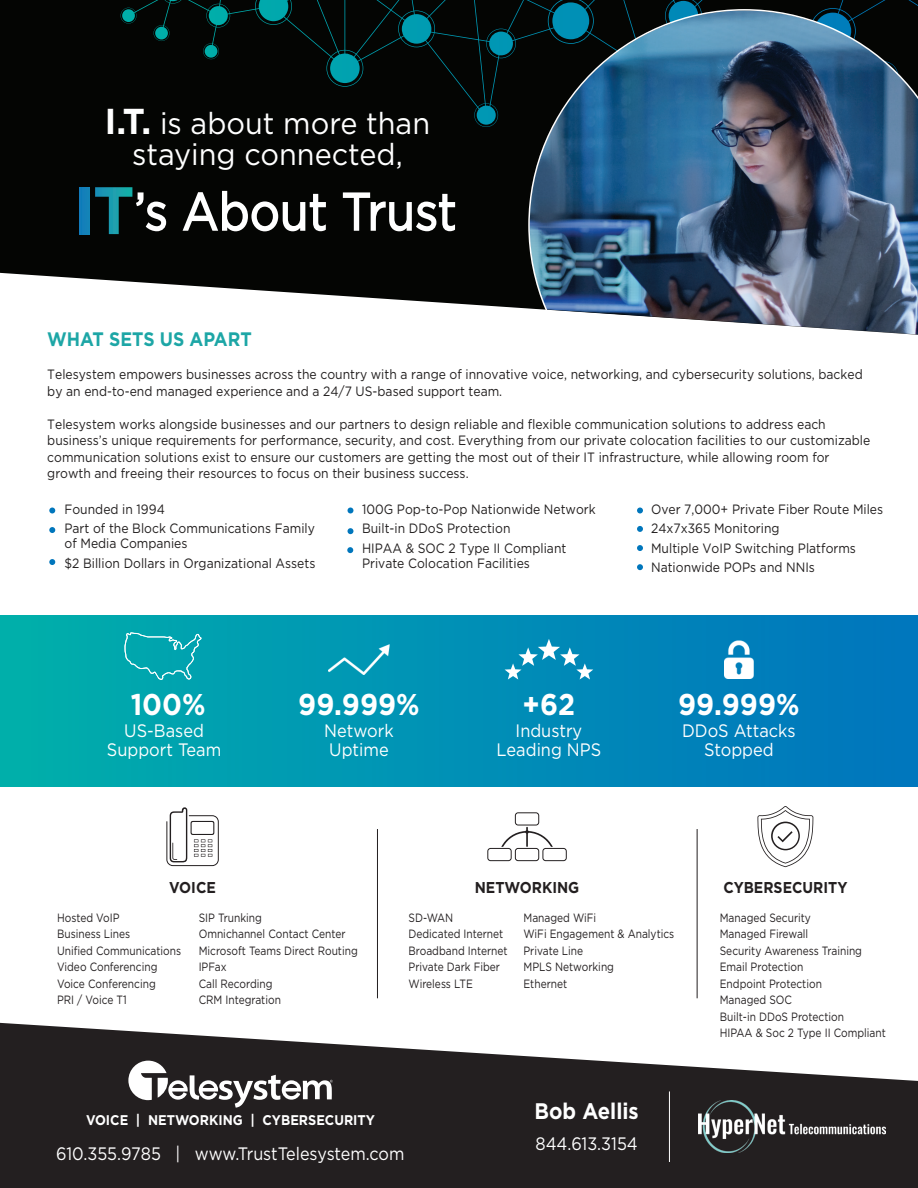
<style>
.page{position:relative;width:918px;height:1188px;background:#fff}
.page>*{position:absolute;margin:0;border:0;box-sizing:border-box;transform-origin:0 0}
.t1{font:30.45px/31.3px "Gotham Pro";color:#fff;text-align:center;scale:.95 1}
.t2{font:700 30px "Gotham Pro";color:#fff;scale:.91 1}
.t3{font:700 22.5px "Gotham Pro";color:#fff;scale:.9 1}
.t4{font:700 19.5px "Gotham Pro";color:#1da6a6;scale:.9 1}
.t5{font:18px/19.2px "Gotham Pro";color:#fff;text-align:center;scale:.91 1}
.t6{font:18px "Gotham Pro";color:#fff;scale:.9 1}
.t7{font:700 15.75px "Gotham Pro";color:#231f20;scale:.9 1}
.t8{font:700 14.1px "Gotham Pro";color:#fff;scale:.91 1}
.t9{font:13.5px/19.5px "Gotham Pro";color:#211e1e;scale:.9 1}
.t10{font:12px/16.5px "Gotham Pro";color:#231f20;scale:.85 1}
.s1{font-weight:700;font-size:36px}
</style>
<div class="page">
<svg style="left:0;top:1023px;width:918px;height:165px;fill:#231f20"></svg>
<div style="left:0;top:0;width:528px;height:275px;background:#040503"></div>
<svg style="left:32px;top:275px;width:496px;height:34px"></svg>
<div style="left:0;top:615px;width:918px;height:171px;background:linear-gradient(to right,#00afab,#0073be)"></div>
<svg style="left:49px;top:508px;width:6px;height:5px"></svg>
<svg style="left:49px;top:527px;width:6px;height:6px"></svg>
<svg style="left:49px;top:559px;width:6px;height:6px"></svg>
<svg style="left:348px;top:508px;width:5px;height:5px"></svg>
<svg style="left:348px;top:528px;width:5px;height:6px"></svg>
<svg style="left:637px;top:508px;width:6px;height:5px"></svg>
<svg style="left:637px;top:526px;width:6px;height:6px"></svg>
<svg style="left:637px;top:545px;width:6px;height:6px"></svg>
<svg style="left:347px;top:547px;width:6px;height:6px"></svg>
<svg style="left:757px;top:806px;width:56px;height:61px"></svg>
<svg style="left:166px;top:807px;width:53px;height:59px"></svg>
<svg style="left:487px;top:812px;width:80px;height:49px"></svg>
<hr style="left:377px;top:829px;width:1px;height:169px;background:#231f20">
<hr style="left:697px;top:829px;width:1px;height:169px;background:#231f20">
<svg style="left:637px;top:564px;width:6px;height:6px"></svg>
<svg style="left:402px;top:0;width:516px;height:91px"></svg>
<svg style="left:128px;top:1061px;width:205px;height:47px"></svg>
<svg style="left:183px;top:191px;width:143px;height:40px"></svg>
<svg style="left:343px;top:192px;width:112px;height:39px"></svg>
<div style="left:80px;top:187px;width:10px;height:47px;background:#1380b9"></div>
<svg style="left:95px;top:187px;width:71px;height:47px"></svg>
<img style="left:528px;top:9px;width:390px;height:326px">
<img style="left:328px;top:644px;width:62px;height:30px">
<img style="left:724px;top:640px;width:29px;height:38px">
<svg style="left:505px;top:639px;width:88px;height:41px"></svg>
<svg style="left:125px;top:632px;width:77px;height:48px"></svg>
<hr style="left:669px;top:1091px;width:1px;height:71px;background:#fff">
<img style="left:698px;top:1101px;width:188px;height:52px">
<div style="left:757px;top:1138px;width:134px;height:16px;background:#231f20"></div>
<h1 class="t1" style="left:105px;top:107px;width:344px"><span class="s1">I.T.</span> is about more than staying connected,</h1>
<h3 class="t4" style="left:47px;top:328px;width:229px">WHAT SETS US APART</h3>
<p class="t9" style="left:47px;top:366px;width:908px;line-height:16.5px">Telesystem empowers businesses across the country with a range of innovative voice, networking, and cybersecurity solutions, backed by an end-to-end managed experience and a 24/7 US-based support team.</p>
<p class="t9" style="left:47px;top:416px;width:916px;line-height:16.5px">Telesystem works alongside businesses and our partners to design reliable and flexible communication solutions to address each business’s unique requirements for performance, security, and cost. Everything from our private colocation facilities to our customizable communication solutions exist to ensure our customers are getting the most out of their IT infrastructure, while allowing room for growth and freeing their resources to focus on their business success.</p>
<p class="t9" style="left:65px;top:499px;width:280px">Founded in 1994<br>Part of the Block Communications Family</p>
<p class="t9" style="left:65px;top:534px;width:280px">of Media Companies<br>$2 Billion Dollars in Organizational Assets</p>
<p class="t9" style="left:362px;top:499px;width:261px">100G Pop-to-Pop Nationwide Network<br>Built-in DDoS Protection<br>HIPAA &amp; SOC 2 Type II Compliant</p>
<p class="t9" style="left:362px;top:553px;width:188px">Private Colocation Facilities</p>
<p class="t9" style="left:651px;top:499px;width:259px">Over 7,000+ Private Fiber Route Miles<br>24x7x365 Monitoring<br>Multiple VoIP Switching Platforms<br>Nationwide POPs and NNIs</p>
<h2 class="t2" style="left:131px;top:687px;width:84px">100%</h2>
<h2 class="t2" style="left:298px;top:687px;width:135px">99.999%</h2>
<h2 class="t2" style="left:523px;top:687px;width:59px">+62</h2>
<h2 class="t2" style="left:678px;top:687px;width:135px">99.999%</h2>
<h3 class="t5" style="left:107px;top:721px;width:127px">US-Based<br>Support Team</h3>
<h3 class="t5" style="left:324px;top:721px;width:78px;text-align:left">Network<br>Uptime</h3>
<h3 class="t5" style="left:497px;top:721px;width:116px">Industry<br>Leading NPS</h3>
<h3 class="t5" style="left:682px;top:721px;width:126px">DDoS Attacks<br>Stopped</h3>
<p class="t7" style="left:169px;top:878px;width:53px">VOICE</p>
<p class="t7" style="left:475px;top:878px;width:118px">NETWORKING</p>
<p class="t7" style="left:723px;top:878px;width:139px">CYBERSECURITY</p>
<p class="t10" style="left:57px;top:909px;width:148px">Hosted VoIP<br>Business Lines<br>Unified Communications<br>Video Conferencing<br>Voice Conferencing<br>PRI / Voice T1</p>
<p class="t10" style="left:199px;top:909px;width:189px">SIP Trunking<br>Omnichannel Contact Center<br>Microsoft Teams Direct Routing<br>IPFax<br>Call Recording<br>CRM Integration</p>
<p class="t10" style="left:409px;top:909px;width:118px">SD-WAN<br>Dedicated Internet<br>Broadband Internet<br>Private Dark Fiber<br>Wireless LTE</p>
<p class="t10" style="left:523px;top:909px;width:179px">Managed WiFi<br>WiFi Engagement &amp; Analytics<br>Private Line<br>MPLS Networking<br>Ethernet</p>
<p class="t10" style="left:720px;top:909px;width:197px">Managed Security<br>Managed Firewall<br>Security Awareness Training<br>Email Protection<br>Endpoint Protection<br>Managed SOC<br>Built-in DDoS Protection<br>HIPAA &amp; Soc 2 Type II Compliant</p>
<p class="t8" style="left:86px;top:1112px;width:319px">VOICE | NETWORKING | CYBERSECURITY</p>
<h3 class="t6" style="left:56px;top:1144px;width:388px">610.355.9785 | www.TrustTelesystem.com</h3>
<h3 class="t3" style="left:535px;top:1098px;width:117px">Bob Aellis</h3>
<h3 class="t6" style="left:535px;top:1134px;width:115px">844.613.3154</h3>
</div>
